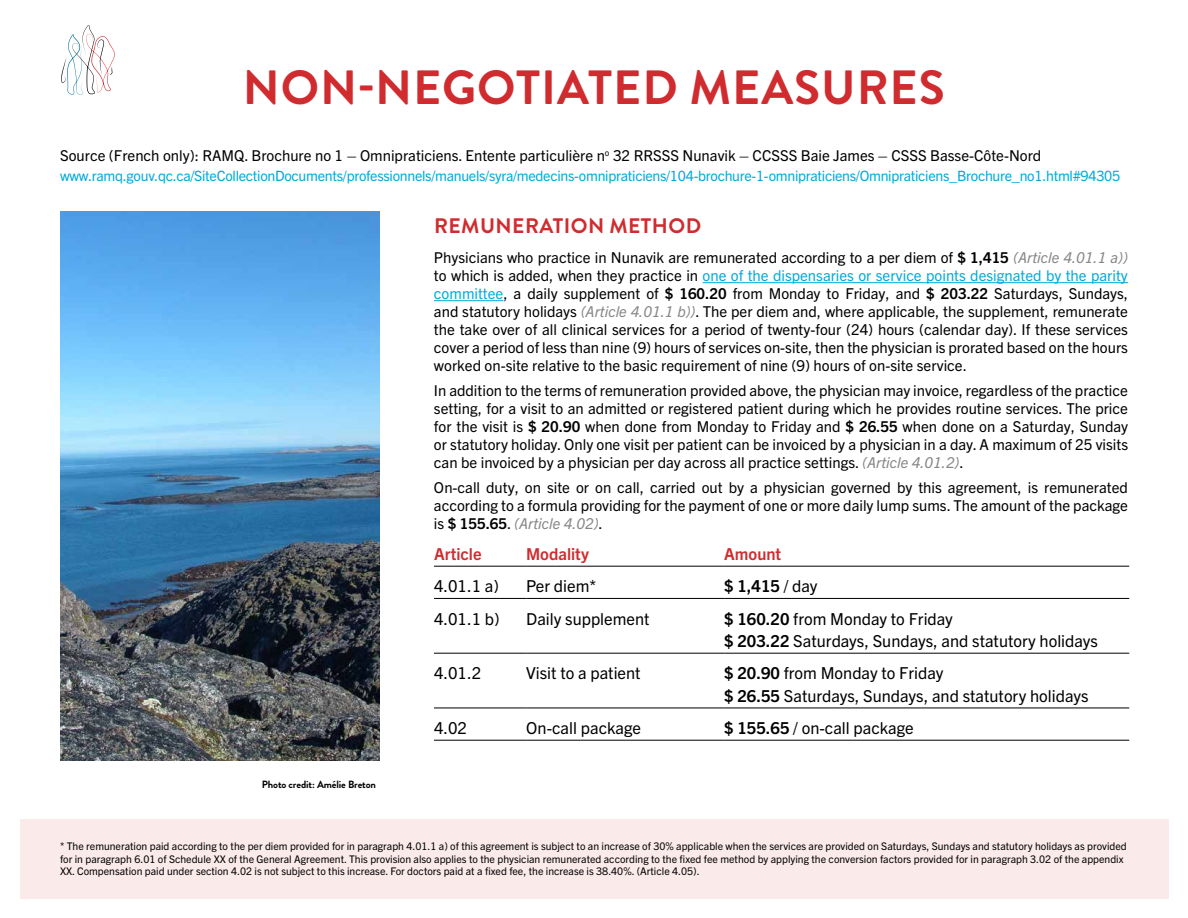
<style>
.page{position:relative;width:1188px;height:918px;background:#fff}
.page>*{position:absolute;margin:0;border:0;box-sizing:border-box;transform-origin:0 0}
.t1{font:700 48px "Brandon Grotesque";letter-spacing:.02em;color:#d02c2f}
.t2{font:700 21px "Brandon Grotesque";letter-spacing:.02em;color:#d02c2f}
.t3{font:16.5px/22.5px "Trade Gothic Next LT Pro";color:#000}
.t4{font:700 16.5px "Trade Gothic Next LT Pro";color:#d02c2f}
.t5{font:700 16.5px "Trade Gothic Next LT Pro";color:#000}
.t6{font:15px/18px "Trade Gothic Next LT Pro";color:#000;text-align:justify}
.t7{font:14.25px "Trade Gothic Next LT Pro";letter-spacing:-.02em;color:#00abda}
.t8{font:10.5px/12.6px "Trade Gothic Next LT Pro";color:#000}
.t9{font:700 10.5px "Brandon Grotesque";letter-spacing:-.01em;color:#000}
.s1{font-weight:700}
.s2{font-style:italic;color:#878787}
.s3{color:#00abda}
.s4{font-weight:400}
</style>
<div class="page">
<div style="left:20px;top:819px;width:1148px;height:79px;background:#faeaea"></div>
<hr style="left:703px;top:282px;width:425px;height:1px;background:#00abda">
<hr style="left:434px;top:300px;width:69px;height:1px;background:#00abda">
<hr style="left:434px;top:598px;width:92px;height:1px;background:#000">
<hr style="left:526px;top:598px;width:198px;height:1px;background:#000">
<hr style="left:724px;top:598px;width:405px;height:1px;background:#000">
<hr style="left:434px;top:653px;width:92px;height:1px;background:#000">
<hr style="left:526px;top:653px;width:198px;height:1px;background:#000">
<hr style="left:724px;top:653px;width:405px;height:1px;background:#000">
<hr style="left:434px;top:708px;width:92px;height:1px;background:#000">
<hr style="left:526px;top:708px;width:198px;height:1px;background:#000">
<hr style="left:724px;top:708px;width:405px;height:1px;background:#000">
<hr style="left:434px;top:740px;width:92px;height:1px;background:#000">
<hr style="left:526px;top:740px;width:198px;height:1px;background:#000">
<hr style="left:724px;top:740px;width:405px;height:1px;background:#000">
<hr style="left:434px;top:566px;width:92px;height:1px;background:#000">
<hr style="left:526px;top:566px;width:198px;height:1px;background:#000">
<hr style="left:724px;top:566px;width:405px;height:1px;background:#000">
<img style="left:60px;top:212px;width:320px;height:548px">
<svg style="left:61px;top:25px;width:54px;height:70px"></svg>
<h1 class="t1" style="left:243px;top:54px;width:704px">NON-NEGOTIATED MEASURES</h1>
<p class="t6" style="left:60px;top:146px;width:983px">Source (French only): RAMQ. Brochure no 1 – Omnipraticiens. Entente particulière n<sup>o</sup> 32 RRSSS Nunavik – CCSSS Baie James – CSSS Basse-Côte-Nord</p>
<p class="t7" style="left:60px;top:166px;width:1062px">www.ramq.gouv.qc.ca/SiteCollectionDocuments/professionnels/manuels/syra/medecins-omnipraticiens/104-brochure-1-omnipraticiens/Omnipraticiens_Brochure_no1.html#94305</p>
<p class="t9" style="left:262px;top:777px;width:116px">Photo credit: Amélie Breton</p>
<h2 class="t2" style="left:434px;top:211px;width:269px">REMUNERATION METHOD</h2>
<p class="t6" style="left:434px;top:248px;width:696px">Physicians who practice in Nunavik are remunerated according to a per diem of <span class="s1">$ 1,415</span> <span class="s2">(Article 4.01.1 a)) </span>to which is added, when they practice in <span class="s3">one of the dispensaries or service points designated by the parity committee</span>, a daily supplement of <span class="s1">$ 160.20</span> from Monday to Friday, and <span class="s1">$ 203.22</span> Saturdays, Sundays, and statutory holidays <span class="s2">(Article 4.01.1 b))</span>. The per diem and, where applicable, the supplement, remunerate the take over of all clinical services for a period of twenty-four (24) hours (calendar day). If these services cover a period of less than nine (9) hours of services on-site, then the physician is prorated based on the hours worked on-site relative to the basic requirement of nine (9) hours of on-site service.</p>
<p class="t6" style="left:434px;top:380px;width:696px">In addition to the terms of remuneration provided above, the physician may invoice, regardless of the practice setting, for a visit to an admitted or registered patient during which he provides routine services. The price for the visit is <span class="s1">$ 20.90</span> when done from Monday to Friday and <span class="s1">$ 26.55</span> when done on a Saturday, Sunday or statutory holiday. Only one visit per patient can be invoiced by a physician in a day. A maximum of 25 visits can be invoiced by a physician per day across all practice settings. <span class="s2">(Article 4.01.2)</span>.</p>
<p class="t6" style="left:434px;top:477px;width:696px">On-call duty, on site or on call, carried out by a physician governed by this agreement, is remunerated according to a formula providing for the payment of one or more daily lump sums. The amount of the package is <span class="s1">$ 155.65</span>. <span class="s2">(Article 4.02)</span>.</p>
<p class="t4" style="left:434px;top:543px;width:49px">Article</p>
<p class="t4" style="left:526px;top:543px;width:64px">Modality</p>
<p class="t4" style="left:724px;top:543px;width:59px">Amount</p>
<p class="t3" style="left:434px;top:574px;width:67px">4.01.1 a)</p>
<p class="t3" style="left:526px;top:574px;width:72px">Per diem*</p>
<p class="t5" style="left:724px;top:575px;width:95px">$ 1,415 <span class="s4">/ day</span></p>
<p class="t3" style="left:434px;top:606px;width:67px">4.01.1 b)</p>
<p class="t3" style="left:526px;top:606px;width:125px">Daily supplement</p>
<p class="t3" style="left:724px;top:606px;width:375px"><span class="s1">$ 160.20</span> from Monday to Friday<br><span class="s1">$ 203.22</span> Saturdays, Sundays, and statutory holidays</p>
<p class="t3" style="left:434px;top:661px;width:49px">4.01.2</p>
<p class="t3" style="left:526px;top:661px;width:116px">Visit to a patient</p>
<p class="t3" style="left:724px;top:661px;width:366px"><span class="s1">$ 20.90</span> from Monday to Friday<br><span class="s1">$ 26.55</span> Saturdays, Sundays, and statutory holidays</p>
<p class="t3" style="left:434px;top:716px;width:35px">4.02</p>
<p class="t3" style="left:526px;top:716px;width:116px">On-call package</p>
<p class="t3" style="left:724px;top:716px;width:191px"><span class="s1">$ 155.65</span> / on-call package</p>
<p class="t8" style="left:60px;top:839px;width:1068px">* The remuneration paid according to the per diem provided for in paragraph 4.01.1 a) of this agreement is subject to an increase of 30% applicable when the services are provided on Saturdays, Sundays and statutory holidays as provided for in paragraph 6.01 of Schedule XX of the General Agreement. This provision also applies to the physician remunerated according to the fixed fee method by applying the conversion factors provided for in paragraph 3.02 of the appendix<br>XX. Compensation paid under section 4.02 is not subject to this increase. For doctors paid at a fixed fee, the increase is 38.40%. (Article 4.05).</p>
</div>
